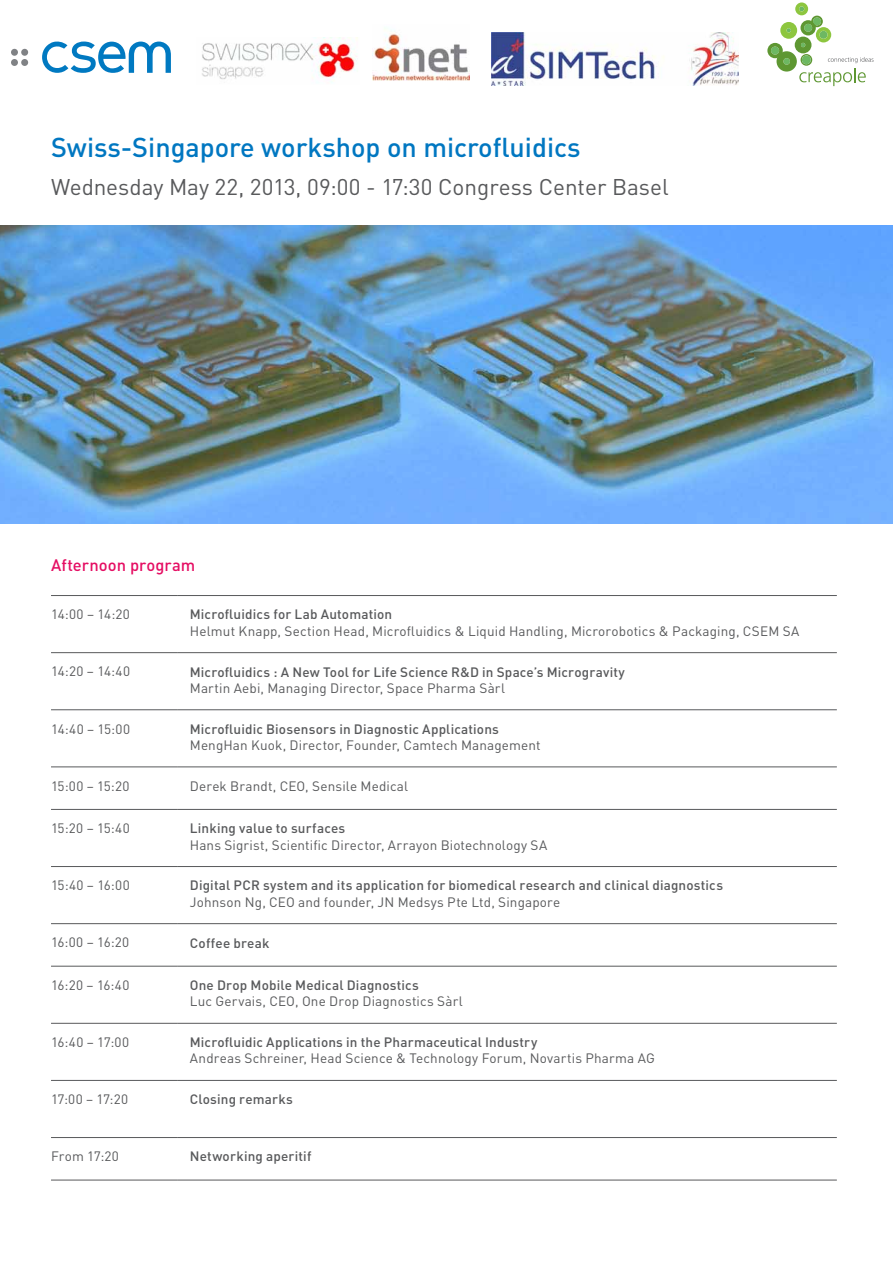
<style>
.page{position:relative;width:893px;height:1263px;background:#fff}
.page>*{position:absolute;margin:0;border:0;box-sizing:border-box;transform-origin:0 0}
.t1{font:500 27px "DIN";color:#0077c1}
.t2{font:22.5px "DIN";color:#58595b}
.t3{font:500 16.5px "DIN";letter-spacing:.005em;color:#e50e63}
.t4{font:13.5px "DIN";letter-spacing:.01em;color:#58595b}
.t5{font:500 13.5px "DIN";letter-spacing:.01em;color:#58595b}
</style>
<div class="page">
<svg style="left:42px;top:42px;width:129px;height:31px"></svg>
<div style="left:11px;top:49px;width:7px;height:7px;background:#808285;border-radius:50%"></div>
<div style="left:21px;top:49px;width:7px;height:7px;background:#808285;border-radius:50%"></div>
<div style="left:11px;top:59px;width:7px;height:7px;background:#808285;border-radius:50%"></div>
<div style="left:21px;top:59px;width:7px;height:7px;background:#808285;border-radius:50%"></div>
<img style="left:202px;top:38px;width:156px;height:45px">
<img style="left:373px;top:30px;width:96px;height:51px">
<svg style="left:767px;top:2px;width:106px;height:84px"></svg>
<img style="left:492px;top:32px;width:247px;height:53px">
<img style="left:0;top:226px;width:893px;height:297px">
<hr style="left:51px;top:595px;width:126px;height:1px;background:#58595b">
<hr style="left:177px;top:595px;width:660px;height:1px;background:#58595b">
<hr style="left:51px;top:652px;width:126px;height:1px;background:#58595b">
<hr style="left:177px;top:652px;width:660px;height:1px;background:#58595b">
<hr style="left:51px;top:709px;width:126px;height:1px;background:#58595b">
<hr style="left:177px;top:709px;width:660px;height:1px;background:#58595b">
<hr style="left:51px;top:767px;width:126px;height:1px;background:#58595b">
<hr style="left:177px;top:767px;width:660px;height:1px;background:#58595b">
<hr style="left:51px;top:809px;width:126px;height:1px;background:#58595b">
<hr style="left:177px;top:809px;width:660px;height:1px;background:#58595b">
<hr style="left:51px;top:866px;width:126px;height:1px;background:#58595b">
<hr style="left:177px;top:866px;width:660px;height:1px;background:#58595b">
<hr style="left:51px;top:923px;width:126px;height:1px;background:#58595b">
<hr style="left:177px;top:923px;width:660px;height:1px;background:#58595b">
<hr style="left:51px;top:966px;width:126px;height:1px;background:#58595b">
<hr style="left:177px;top:966px;width:660px;height:1px;background:#58595b">
<hr style="left:51px;top:1023px;width:126px;height:1px;background:#58595b">
<hr style="left:177px;top:1023px;width:660px;height:1px;background:#58595b">
<hr style="left:51px;top:1080px;width:126px;height:1px;background:#58595b">
<hr style="left:177px;top:1080px;width:660px;height:1px;background:#58595b">
<hr style="left:51px;top:1137px;width:126px;height:1px;background:#58595b">
<hr style="left:177px;top:1137px;width:660px;height:1px;background:#58595b">
<hr style="left:51px;top:1180px;width:126px;height:1px;background:#58595b">
<hr style="left:177px;top:1180px;width:660px;height:1px;background:#58595b">
<h1 class="t1" style="left:51px;top:130px;width:531px">Swiss-Singapore workshop on microfluidics</h1>
<h2 class="t2" style="left:51px;top:173px;width:619px">Wednesday May 22, 2013, 09:00 - 17:30 Congress Center Basel</h2>
<p class="t3" style="left:51px;top:554px;width:146px">Afternoon program</p>
<p class="t4" style="left:51px;top:606px;width:81px">14:00 – 14:20</p>
<p class="t5" style="left:190px;top:606px;width:204px">Microfluidics for Lab Automation</p>
<p class="t4" style="left:190px;top:622px;width:611px">Helmut Knapp, Section Head, Microfluidics &amp; Liquid Handling, Microrobotics &amp; Packaging, CSEM SA</p>
<p class="t4" style="left:51px;top:663px;width:81px">14:20 – 14:40</p>
<p class="t5" style="left:190px;top:663px;width:437px">Microfluidics : A New Tool for Life Science R&amp;D in Space’s Microgravity</p>
<p class="t4" style="left:190px;top:679px;width:317px">Martin Aebi, Managing Director, Space Pharma Sàrl</p>
<p class="t4" style="left:51px;top:720px;width:81px">14:40 – 15:00</p>
<p class="t5" style="left:190px;top:720px;width:311px">Microfluidic Biosensors in Diagnostic Applications</p>
<p class="t4" style="left:190px;top:736px;width:352px">MengHan Kuok, Director, Founder, Camtech Management</p>
<p class="t4" style="left:51px;top:777px;width:80px">15:00 – 15:20</p>
<p class="t4" style="left:190px;top:777px;width:220px">Derek Brandt, CEO, Sensile Medical</p>
<p class="t4" style="left:51px;top:820px;width:80px">15:20 – 15:40</p>
<p class="t5" style="left:190px;top:820px;width:157px">Linking value to surfaces</p>
<p class="t4" style="left:190px;top:836px;width:359px">Hans Sigrist, Scientific Director, Arrayon Biotechnology SA</p>
<p class="t4" style="left:51px;top:877px;width:80px">15:40 – 16:00</p>
<p class="t5" style="left:190px;top:877px;width:535px">Digital PCR system and its application for biomedical research and clinical diagnostics</p>
<p class="t4" style="left:190px;top:893px;width:372px">Johnson Ng, CEO and founder, JN Medsys Pte Ltd, Singapore</p>
<p class="t4" style="left:51px;top:934px;width:80px">16:00 – 16:20</p>
<p class="t5" style="left:190px;top:934px;width:81px">Coffee break</p>
<p class="t4" style="left:51px;top:976px;width:80px">16:20 – 16:40</p>
<p class="t5" style="left:190px;top:976px;width:231px">One Drop Mobile Medical Diagnostics</p>
<p class="t4" style="left:190px;top:993px;width:275px">Luc Gervais, CEO, One Drop Diagnostics Sàrl</p>
<p class="t4" style="left:51px;top:1034px;width:80px">16:40 – 17:00</p>
<p class="t5" style="left:190px;top:1034px;width:349px">Microfluidic Applications in the Pharmaceutical Industry</p>
<p class="t4" style="left:190px;top:1050px;width:467px">Andreas Schreiner, Head Science &amp; Technology Forum, Novartis Pharma AG</p>
<p class="t4" style="left:51px;top:1091px;width:79px">17:00 – 17:20</p>
<p class="t5" style="left:190px;top:1091px;width:105px">Closing remarks</p>
<p class="t4" style="left:51px;top:1148px;width:69px">From 17:20</p>
<p class="t5" style="left:190px;top:1148px;width:123px">Networking aperitif</p>
</div>
